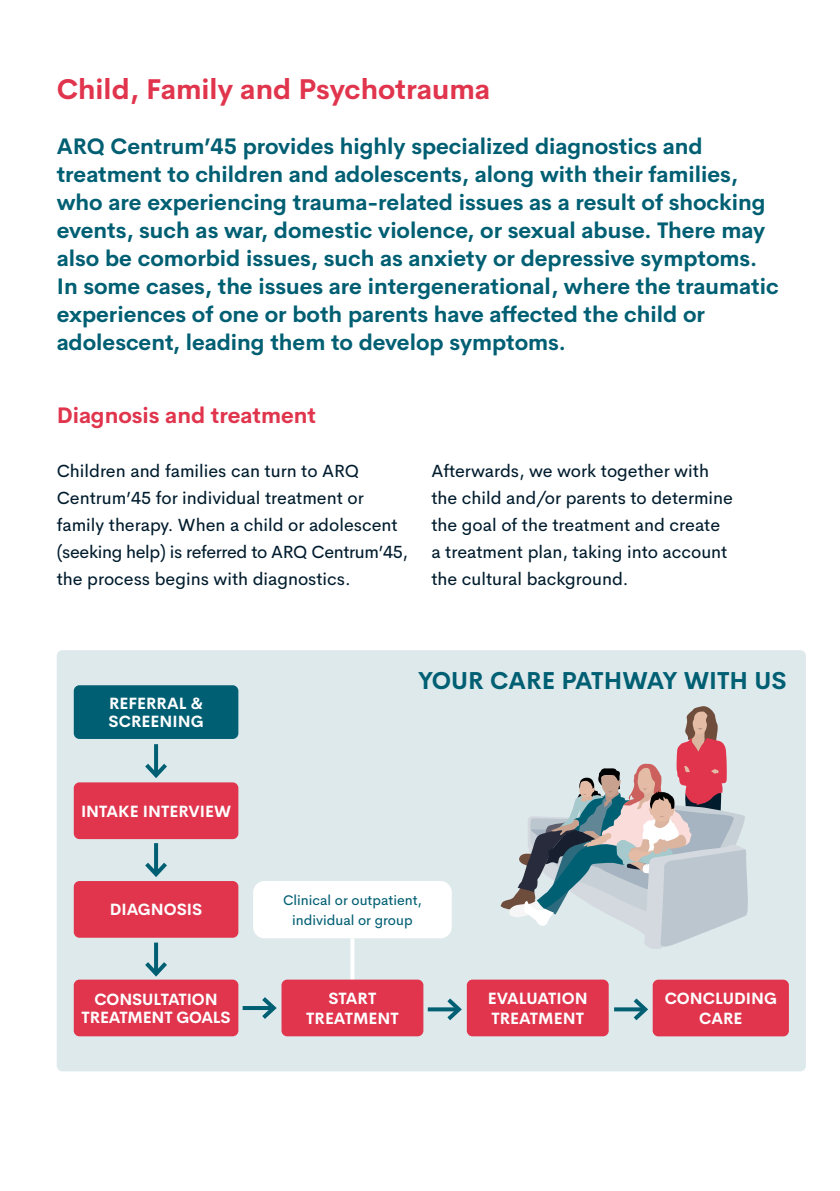
<style>
.page{position:relative;width:840px;height:1191px;background:#fff}
.page>*{position:absolute;margin:0;border:0;box-sizing:border-box;transform-origin:0 0}
.t1{font:700 28px "Cerebri Sans";color:#e0354d}
.t2{font:700 24px "Cerebri Sans";color:#005f73}
.t3{font:700 22px/28px "Cerebri Sans";color:#005f73}
.t4{font:700 22px "Cerebri Sans";color:#e0354d}
.t5{font:17.6px/27px "Cerebri Sans";color:#001c2d}
.t6{font:700 16px/20px "Cerebri Sans";color:#fff;text-align:center}
.t7{font:14px/20px "Cerebri Sans";color:#005f73;text-align:center}
</style>
<div class="page">
<div style="left:57px;top:650px;width:748px;height:421px;background:#dee9ec;border-radius:6px"></div>
<div style="left:74px;top:782px;width:164px;height:57px;background:#e0354d;border-radius:6px"></div>
<div style="left:74px;top:881px;width:164px;height:56px;background:#e0354d;border-radius:6px"></div>
<div style="left:74px;top:979px;width:164px;height:57px;background:#e0354d;border-radius:6px"></div>
<div style="left:466px;top:979px;width:142px;height:57px;background:#e0354d;border-radius:6px"></div>
<div style="left:652px;top:979px;width:136px;height:57px;background:#e0354d;border-radius:6px"></div>
<div style="left:74px;top:685px;width:164px;height:54px;background:#005f73;border-radius:6px"></div>
<svg style="left:154px;top:744px;width:4px;height:15px"></svg>
<svg style="left:145px;top:759px;width:22px;height:19px"></svg>
<svg style="left:154px;top:843px;width:4px;height:15px"></svg>
<svg style="left:145px;top:858px;width:22px;height:19px"></svg>
<svg style="left:154px;top:942px;width:4px;height:16px"></svg>
<svg style="left:145px;top:958px;width:22px;height:19px"></svg>
<hr style="left:242px;top:1006px;width:31px;height:4px;background:#005f73">
<svg style="left:262px;top:997px;width:15px;height:22px"></svg>
<svg style="left:427px;top:1007px;width:16px;height:4px"></svg>
<svg style="left:443px;top:998px;width:19px;height:23px"></svg>
<svg style="left:614px;top:1007px;width:15px;height:4px"></svg>
<svg style="left:629px;top:998px;width:19px;height:23px"></svg>
<svg style="left:500px;top:706px;width:248px;height:243px"></svg>
<svg style="left:350px;top:938px;width:4px;height:41px"></svg>
<div style="left:281px;top:979px;width:142px;height:57px;background:#e0354d;border-radius:6px"></div>
<div style="left:253px;top:881px;width:198px;height:57px;background:#fff;border-radius:11px"></div>
<p class="t1" style="left:57px;top:67px;width:435px">Child, Family and Psychotrauma</p>
<p class="t3" style="left:57px;top:130px;width:723px">ARQ Centrum’45 provides highly specialized diagnostics and treatment to children and adolescents, along with their families, who are experiencing trauma-related issues as a result of shocking events, such as war, domestic violence, or sexual abuse. There may also be comorbid issues, such as anxiety or depressive symptoms.<br>In some cases, the issues are intergenerational, where the traumatic experiences of one or both parents have affected the child or adolescent, leading them to develop symptoms.</p>
<p class="t4" style="left:57px;top:398px;width:260px">Diagnosis and treatment</p>
<p class="t5" style="left:57px;top:456px;width:352px">Children and families can turn to ARQ Centrum’45 for individual treatment or family therapy. When a child or adolescent (seeking help) is referred to ARQ Centrum’45, the process begins with diagnostics.</p>
<p class="t5" style="left:431px;top:456px;width:303px">Afterwards, we work together with the child and/or parents to determine the goal of the treatment and create a treatment plan, taking into account the cultural background.</p>
<p class="t6" style="left:109px;top:693px;width:96px;line-height:18px;text-align:left">REFERRAL &amp;<br>SCREENING</p>
<p class="t6" style="left:81px;top:799px;width:151px">INTAKE INTERVIEW</p>
<p class="t6" style="left:110px;top:898px;width:94px">DIAGNOSIS</p>
<p class="t2" style="left:418px;top:661px;width:369px">YOUR CARE PATHWAY WITH US</p>
<p class="t7" style="left:283px;top:889px;width:140px">Clinical or outpatient, individual or group</p>
<p class="t6" style="left:81px;top:989px;width:150px;line-height:18px">CONSULTATION<br>TREATMENT GOALS</p>
<p class="t6" style="left:487px;top:987px;width:101px;text-align:left">EVALUATION<br>TREATMENT</p>
<p class="t6" style="left:664px;top:987px;width:114px">CONCLUDING<br>CARE</p>
<p class="t6" style="left:306px;top:987px;width:94px">START<br>TREATMENT</p>
</div>
